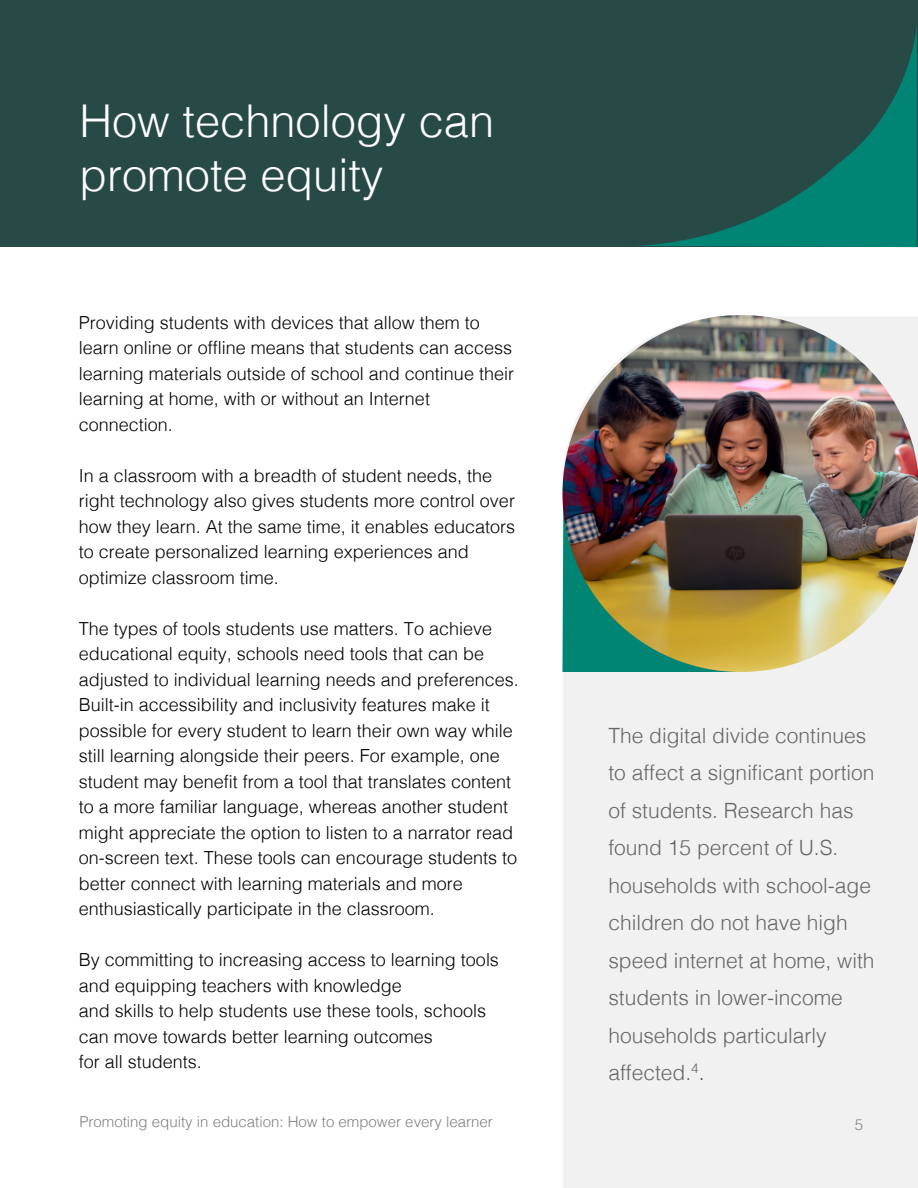
<style>
.page{position:relative;width:918px;height:1188px;background:#fff}
.page>*{position:absolute;margin:0;border:0;box-sizing:border-box;transform-origin:0 0}
.t1{font:300 45.3px/54.3px "Helvetica";color:#fff}
.t2{font:300 21px/37.5px "Helvetica";color:#666}
.t3{font:300 18px/25.5px "Helvetica";color:#000}
.t4{font:300 15px "Helvetica";color:#808080}
.s1{color:#4d4d4d}
</style>
<div class="page">
<div style="left:0;top:0;width:918px;height:247px;background:#274a46"></div>
<div style="left:563px;top:672px;width:355px;height:516px;background:#f1f1f1"></div>
<svg style="left:637px;top:27px;width:280px;height:221px"></svg>
<img style="left:562px;top:315px;width:356px;height:357px">
<h1 class="t1" style="left:79px;top:90px;width:416px">How technology can promote equity</h1>
<p class="t3" style="left:79px;top:308px;width:437px">Providing students with devices that allow them to learn online or offline means that students can access learning materials outside of school and continue their learning at home, with or without an Internet connection.</p>
<p class="t3" style="left:79px;top:461px;width:438px">In a classroom with a breadth of student needs, the right technology also gives students more control over how they learn. At the same time, it enables educators to create personalized learning experiences and optimize classroom time.</p>
<p class="t3" style="left:79px;top:614px;width:442px">The types of tools students use matters. To achieve educational equity, schools need tools that can be adjusted to individual learning needs and preferences.<br>Built-in accessibility and inclusivity features make it possible for every student to learn their own way while still learning alongside their peers. For example, one student may benefit from a tool that translates content to a more familiar language, whereas another student might appreciate the option to listen to a narrator read on-screen text. These tools can encourage students to better connect with learning materials and more enthusiastically participate in the classroom.</p>
<p class="t3" style="left:79px;top:946px;width:422px">By committing to increasing access to learning tools and equipping teachers with knowledge<br>and skills to help students use these tools, schools can move towards better learning outcomes<br>for all students.</p>
<p class="t2" style="left:608px;top:715px;width:268px">The digital divide continues to affect a significant portion of students. Research has found 15 percent of U.S. households with school-age children do not have high speed internet at home, with students in lower-income households particularly affected.<sup>4</sup><span class="s1">.</span></p>
<p class="t4" style="left:79px;top:1109px;width:415px">Promoting equity in education: How to empower every learner</p>
<p class="t4" style="left:855px;top:1112px;width:10px">5</p>
</div>
